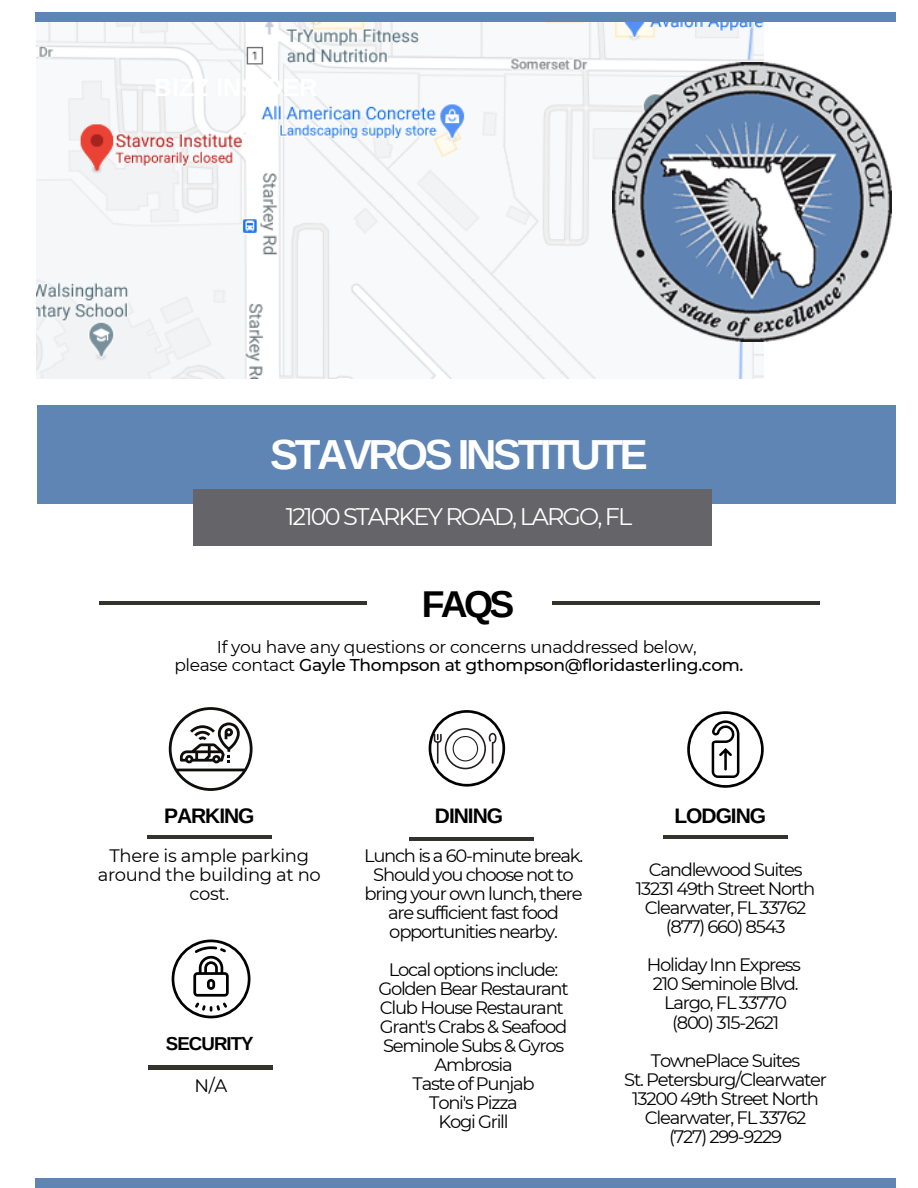
<style>
.page{position:relative;width:918px;height:1188px;background:#fff}
.page>*{position:absolute;margin:0;border:0;box-sizing:border-box;transform-origin:0 0}
.t1{font:700 42px "Arimo";letter-spacing:-.08em;color:#fff}
.t2{font:700 37.35px "Arimo";color:#000}
.t3{font:24px "Montserrat";letter-spacing:-.08em;color:#fff}
.t4{font:700 21px "Arimo";letter-spacing:-.05em;color:#000}
.t5{font:700 18.6px "Arimo";letter-spacing:-.05em;color:#000}
.t6{font:18px/19px "Montserrat";letter-spacing:-.07em;color:#000;text-align:center}
.t7{font:18px/19px "Montserrat";letter-spacing:-.02em;color:#000;text-align:center}
.t8{font:17.1px/18px "Montserrat";letter-spacing:-.02em;color:#000;text-align:center}
.s1{font-weight:500}
</style>
<div class="page">
<div style="left:37px;top:406px;width:858px;height:98px;background:#5f85b5"></div>
<div style="left:193px;top:489px;width:518px;height:57px;background:#646469"></div>
<div style="left:35px;top:1178px;width:860px;height:10px;background:#5f85b5"></div>
<div style="left:35px;top:13px;width:860px;height:9px;background:#5f85b5"></div>
<hr style="left:99px;top:601px;width:268px;height:3px;background:#32332a">
<hr style="left:552px;top:601px;width:268px;height:3px;background:#32332a">
<svg style="left:169px;top:707px;width:84px;height:84px"></svg>
<svg style="left:429px;top:710px;width:76px;height:77px"></svg>
<svg style="left:687px;top:711px;width:77px;height:77px"></svg>
<hr style="left:663px;top:835px;width:125px;height:4px;background:#32332a">
<hr style="left:409px;top:837px;width:125px;height:3px;background:#32332a">
<hr style="left:148px;top:835px;width:124px;height:4px;background:#32332a">
<img style="left:37px;top:22px;width:727px;height:357px">
<img style="left:613px;top:62px;width:279px;height:279px">
<hr style="left:148px;top:1066px;width:125px;height:3px;background:#32332a">
<svg style="left:172px;top:940px;width:78px;height:78px"></svg>
<h1 class="t1" style="left:270px;top:431px;width:379px">STAVROS INSTITUTE</h1>
<h3 class="t3" style="left:286px;top:502px;width:348px">12100 STARKEY ROAD, LARGO, FL</h3>
<h2 class="t2" style="left:422px;top:583px;width:94px">FAQS</h2>
<p class="t8" style="left:174px;top:638px;width:571px">If you have any questions or concerns unaddressed below,<br>please contact <span class="s1">Gayle Thompson at gthompson@floridasterling.com.</span></p>
<p class="t4" style="left:164px;top:804px;width:92px">PARKING</p>
<p class="t4" style="left:435px;top:804px;width:70px">DINING</p>
<p class="t7" style="left:98px;top:846px;width:225px">There is ample parking around the building at no cost.</p>
<p class="t6" style="left:364px;top:846px;width:221px">Lunch is a 60-minute break.<br>Should you choose not to bring your own lunch, there are sufficient fast food opportunities nearby.</p>
<p class="t6" style="left:378px;top:960px;width:192px">Local options include:<br>Golden Bear Restaurant<br>Club House Restaurant<br>Grant's Crabs &amp; Seafood<br>Seminole Subs &amp; Gyros<br>Ambrosia<br>Taste of Punjab<br>Toni's Pizza<br>Kogi Grill</p>
<p class="t5" style="left:166px;top:1033px;width:89px">SECURITY</p>
<p class="t6" style="left:195px;top:1076px;width:34px">N/A</p>
<p class="t4" style="left:675px;top:804px;width:93px">LODGING</p>
<p class="t6" style="left:636px;top:860px;width:181px">Candlewood Suites<br>13231 49th Street North<br>Clearwater, FL 33762 (877) 660) 8543</p>
<p class="t6" style="left:647px;top:955px;width:156px">Holiday Inn Express<br>210 Seminole Blvd.<br>Largo, FL 33770 (800) 315-2621</p>
<p class="t6" style="left:624px;top:1051px;width:204px">TownePlace Suites<br>St. Petersburg/Clearwater<br>13200 49th Street North<br>Clearwater, FL 33762 (727) 299-9229</p>
</div>
